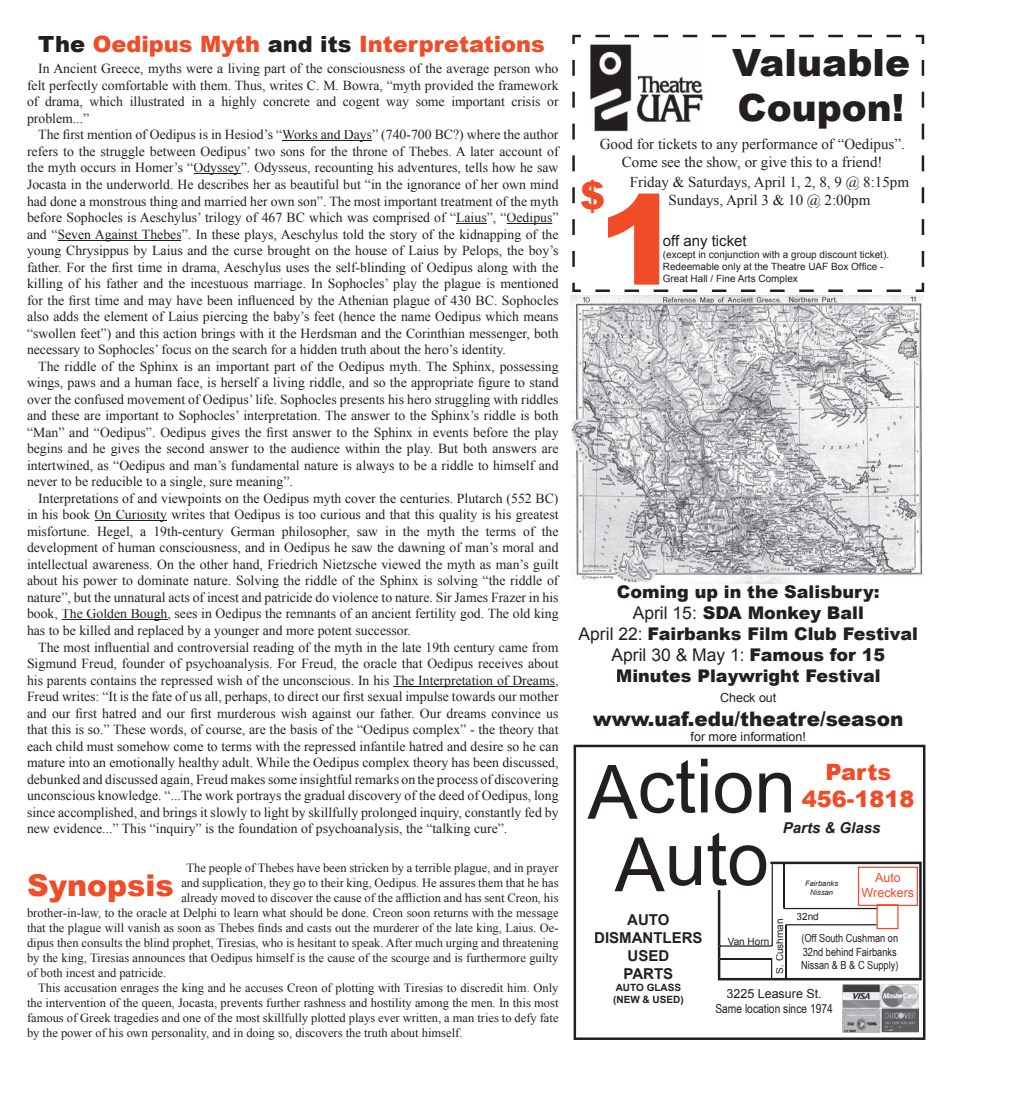
<style>
.page{position:relative;width:1013px;height:1103px;background:#fff}
.page>*{position:absolute;margin:0;border:0;box-sizing:border-box;transform-origin:0 0}
.t1{font:900 125px "Arial";color:#f04c27}
.t2{font:75px/72.5px "Arial";color:#231f20;text-align:center}
.t3{font:900 37.5px/45px "Arial";color:#231f20}
.t4{font:900 37.5px "Arial";color:#f04c27}
.t5{font:900 30px "Arial";color:#f04c27}
.t6{font:900 22.5px/27px "Arial";color:#f04c27;text-align:center}
.t7{font:900 20px "Arial";color:#231f20}
.t8{font:900 17.5px/21px "Arial";color:#231f20;text-align:center}
.t9{font:15px/18px "Times New Roman";color:#231f20;text-align:center}
.t10{font:700 15px/18px "Arial";color:#231f20;text-align:center}
.t11{font:15px "Arial";color:#231f20}
.t12{font:italic 700 15px "Arial";color:#231f20}
.t13{font:13.75px/16.5px "Times New Roman";color:#231f20;text-align:justify}
.t14{font:12.5px "Times New Roman";color:#231f20}
.t15{font:12.5px "Arial";color:#231f20}
.t16{font:12.5px "Arial Narrow";color:#231f20}
.t17{font:12.5px/15px "Arial";color:#f04c27;text-align:center}
.t18{font:11.25px/13.5px "Arial Narrow";color:#231f20}
.t19{font:10px/12px "Arial";color:#231f20}
.t20{font:700 10px/12px "Arial";color:#231f20}
.t21{font:italic 7.5px/9px "Arial";color:#231f20;text-align:center}
.s1{color:#231f20}
.s2{font-weight:400}
</style>
<div class="page">
<hr style="left:456px;top:223px;width:30px;height:1px;background:#231f20">
<hr style="left:282px;top:141px;width:89px;height:1px;background:#231f20">
<hr style="left:194px;top:174px;width:47px;height:1px;background:#231f20">
<hr style="left:507px;top:223px;width:45px;height:1px;background:#231f20">
<hr style="left:58px;top:240px;width:123px;height:1px;background:#231f20">
<hr style="left:95px;top:520px;width:72px;height:1px;background:#231f20">
<hr style="left:62px;top:619px;width:105px;height:1px;background:#231f20">
<hr style="left:393px;top:685px;width:161px;height:1px;background:#231f20">
<svg style="left:572px;top:35px;width:352px;height:257px"></svg>
<svg style="left:573px;top:744px;width:352px;height:296px"></svg>
<img style="left:570px;top:295px;width:352px;height:288px">
<img style="left:589px;top:44px;width:115px;height:88px">
<img style="left:843px;top:984px;width:75px;height:48px">
<div style="left:691px;top:826px;width:79px;height:63px;background:#fff"></div>
<svg style="left:718px;top:861px;width:203px;height:119px"></svg>
<h3 class="t6" style="left:38px;top:30px;width:508px"><span class="s1">The</span> Oedipus Myth <span class="s1">and its</span> Interpretations</h3>
<p class="t13" style="left:27px;top:60px;width:533px;text-indent:11px">In Ancient Greece, myths were a living part of the consciousness of the average person who felt perfectly comfortable with them. Thus, writes C. M. Bowra, “myth provided the framework of drama, which illustrated in a highly concrete and cogent way some important crisis or problem...”</p>
<p class="t13" style="left:27px;top:126px;width:533px;text-indent:11px">The first mention of Oedipus is in Hesiod’s “Works and Days” (740-700 BC?) where the author refers to the struggle between Oedipus’ two sons for the throne of Thebes. A later account of the myth occurs in Homer’s “Odyssey”. Odysseus, recounting his adventures, tells how he saw Jocasta in the underworld. He describes her as beautiful but “in the ignorance of her own mind had done a monstrous thing and married her own son”. The most important treatment of the myth before Sophocles is Aeschylus’ trilogy of 467 BC which was comprised of “Laius”, “Oedipus” and “Seven Against Thebes”. In these plays, Aeschylus told the story of the kidnapping of the young Chrysippus by Laius and the curse brought on the house of Laius by Pelops, the boy’s father. For the first time in drama, Aeschylus uses the self-blinding of Oedipus along with the killing of his father and the incestuous marriage. In Sophocles’ play the plague is mentioned for the first time and may have been influenced by the Athenian plague of 430 BC. Sophocles also adds the element of Laius piercing the baby’s feet (hence the name Oedipus which means “swollen feet”) and this action brings with it the Herdsman and the Corinthian messenger, both necessary to Sophocles’ focus on the search for a hidden truth about the hero’s identity.</p>
<p class="t13" style="left:27px;top:357px;width:533px;text-indent:11px">The riddle of the Sphinx is an important part of the Oedipus myth. The Sphinx, possessing wings, paws and a human face, is herself a living riddle, and so the appropriate figure to stand over the confused movement of Oedipus’ life. Sophocles presents his hero struggling with riddles and these are important to Sophocles’ interpretation. The answer to the Sphinx’s riddle is both “Man” and “Oedipus”. Oedipus gives the first answer to the Sphinx in events before the play begins and he gives the second answer to the audience within the play. But both answers are intertwined, as “Oedipus and man’s fundamental nature is always to be a riddle to himself and never to be reducible to a single, sure meaning”.</p>
<p class="t13" style="left:27px;top:490px;width:533px;text-indent:11px">Interpretations of and viewpoints on the Oedipus myth cover the centuries. Plutarch (552 BC) in his book On Curiosity writes that Oedipus is too curious and that this quality is his greatest misfortune. Hegel, a 19th-century German philosopher, saw in the myth the terms of the development of human consciousness, and in Oedipus he saw the dawning of man’s moral and intellectual awareness. On the other hand, Friedrich Nietzsche viewed the myth as man’s guilt about his power to dominate nature. Solving the riddle of the Sphinx is solving “the riddle of nature”, but the unnatural acts of incest and patricide do violence to nature. Sir James Frazer in his book, The Golden Bough, sees in Oedipus the remnants of an ancient fertility god. The old king has to be killed and replaced by a younger and more potent successor.</p>
<p class="t13" style="left:27px;top:638px;width:533px;text-indent:11px">The most influential and controversial reading of the myth in the late 19th century came from Sigmund Freud, founder of psychoanalysis. For Freud, the oracle that Oedipus receives about his parents contains the repressed wish of the unconscious. In his The Interpretation of Dreams, Freud writes: “It is the fate of us all, perhaps, to direct our first sexual impulse towards our mother and our first hatred and our first murderous wish against our father. Our dreams convince us that this is so.” These words, of course, are the basis of the “Oedipus complex” - the theory that each child must somehow come to terms with the repressed infantile hatred and desire so he can mature into an emotionally healthy adult. While the Oedipus complex theory has been discussed, debunked and discussed again, Freud makes some insightful remarks on the process of discovering unconscious knowledge. “...The work portrays the gradual discovery of the deed of Oedipus, long since accomplished, and brings it slowly to light by skillfully prolonged inquiry, constantly fed by new evidence...” This “inquiry” is the foundation of psychoanalysis, the “talking cure”.</p>
<p class="t14" style="left:187px;top:859px;width:373px">The people of Thebes have been stricken by a terrible plague, and in prayer</p>
<p class="t14" style="left:181px;top:874px;width:379px">and supplication, they go to their king, Oedipus. He assures them that he has</p>
<p class="t14" style="left:181px;top:889px;width:379px">already moved to discover the cause of the affliction and has sent Creon, his</p>
<p class="t14" style="left:27px;top:904px;width:533px">brother-in-law, to the oracle at Delphi to learn what should be done. Creon soon returns with the message</p>
<p class="t14" style="left:27px;top:919px;width:533px">that the plague will vanish as soon as Thebes finds and casts out the murderer of the late king, Laius. Oe-</p>
<p class="t14" style="left:27px;top:934px;width:533px">dipus then consults the blind prophet, Tiresias, who is hesitant to speak. After much urging and threatening</p>
<p class="t14" style="left:27px;top:949px;width:533px">by the king, Tiresias announces that Oedipus himself is the cause of the scourge and is furthermore guilty</p>
<p class="t14" style="left:27px;top:964px;width:141px">of both incest and patricide.</p>
<p class="t14" style="left:38px;top:979px;width:522px">This accusation enrages the king and he accuses Creon of plotting with Tiresias to discredit him. Only</p>
<p class="t14" style="left:27px;top:994px;width:533px">the intervention of the queen, Jocasta, prevents further rashness and hostility among the men. In this most</p>
<p class="t14" style="left:27px;top:1009px;width:533px">famous of Greek tragedies and one of the most skillfully plotted plays ever written, a man tries to defy fate</p>
<p class="t14" style="left:27px;top:1024px;width:437px">by the power of his own personality, and in doing so, discovers the truth about himself.</p>
<h3 class="t5" style="left:27px;top:863px;width:148px">Synopsis</h3>
<h3 class="t3" style="left:732px;top:39px;width:179px">Valuable<br>Coupon!</h3>
<p class="t9" style="left:599px;top:135px;width:306px">Good for tickets to any performance of “Oedipus”.<br>Come see the show, or give this to a friend!</p>
<p class="t9" style="left:629px;top:172px;width:281px">Friday &amp; Saturdays, April 1, 2, 8, 9 @ 8:15pm<br>Sundays, April 3 &amp; 10 @ 2:00pm</p>
<h3 class="t4" style="left:580px;top:169px;width:27px">$</h3>
<h1 class="t1" style="left:598px;top:149px;width:85px">1</h1>
<p class="t11" style="left:662px;top:231px;width:85px">off any ticket</p>
<p class="t19" style="left:662px;top:249px;width:228px">(except in conjunction with a group discount ticket).<br>Redeemable only at the Theatre UAF Box Office -<br>Great Hall / Fine Arts Complex</p>
<p class="t8" style="left:578px;top:581px;width:341px">Coming up in the Salisbury:<br><span class="s2">April 15:</span> SDA Monkey Ball<br><span class="s2">April 22:</span> Fairbanks Film Club Festival<br><span class="s2">April 30 &amp; May 1:</span> Famous for 15<br>Minutes Playwright Festival</p>
<p class="t15" style="left:720px;top:689px;width:58px">Check out</p>
<h3 class="t7" style="left:593px;top:704px;width:312px">www.uaf.edu/theatre/season</h3>
<p class="t15" style="left:690px;top:728px;width:117px">for more information!</p>
<h2 class="t2" style="left:587px;top:750px;width:210px">Action<br>Auto</h2>
<h3 class="t6" style="left:802px;top:757px;width:114px">Parts<br>456-1818</h3>
<p class="t12" style="left:782px;top:817px;width:99px">Parts &amp; Glass</p>
<p class="t17" style="left:861px;top:870px;width:54px">Auto<br>Wreckers</p>
<p class="t18" style="left:801px;top:931px;width:99px">(Off South Cushman on<br>32nd behind Fairbanks<br>Nissan &amp; B &amp; C Supply)</p>
<p class="t15" style="left:726px;top:985px;width:97px">3225 Leasure St.</p>
<p class="t16" style="left:715px;top:999px;width:119px">Same location since 1974</p>
<p class="t21" style="left:805px;top:878px;width:34px">Fairbanks<br>Nissan</p>
<p class="t19" style="left:796px;top:910px;width:24px">32nd</p>
<p class="t10" style="left:594px;top:911px;width:110px">AUTO<br>DISMANTLERS<br>USED<br>PARTS</p>
<p class="t20" style="left:613px;top:982px;width:72px">AUTO GLASS (NEW &amp; USED)</p>
<p class="t19" style="left:774px;top:973px;width:57px;rotate:-90deg">S. Cushman</p>
<p class="t19" style="left:727px;top:935px;width:43px">Van Horn</p>
</div>
